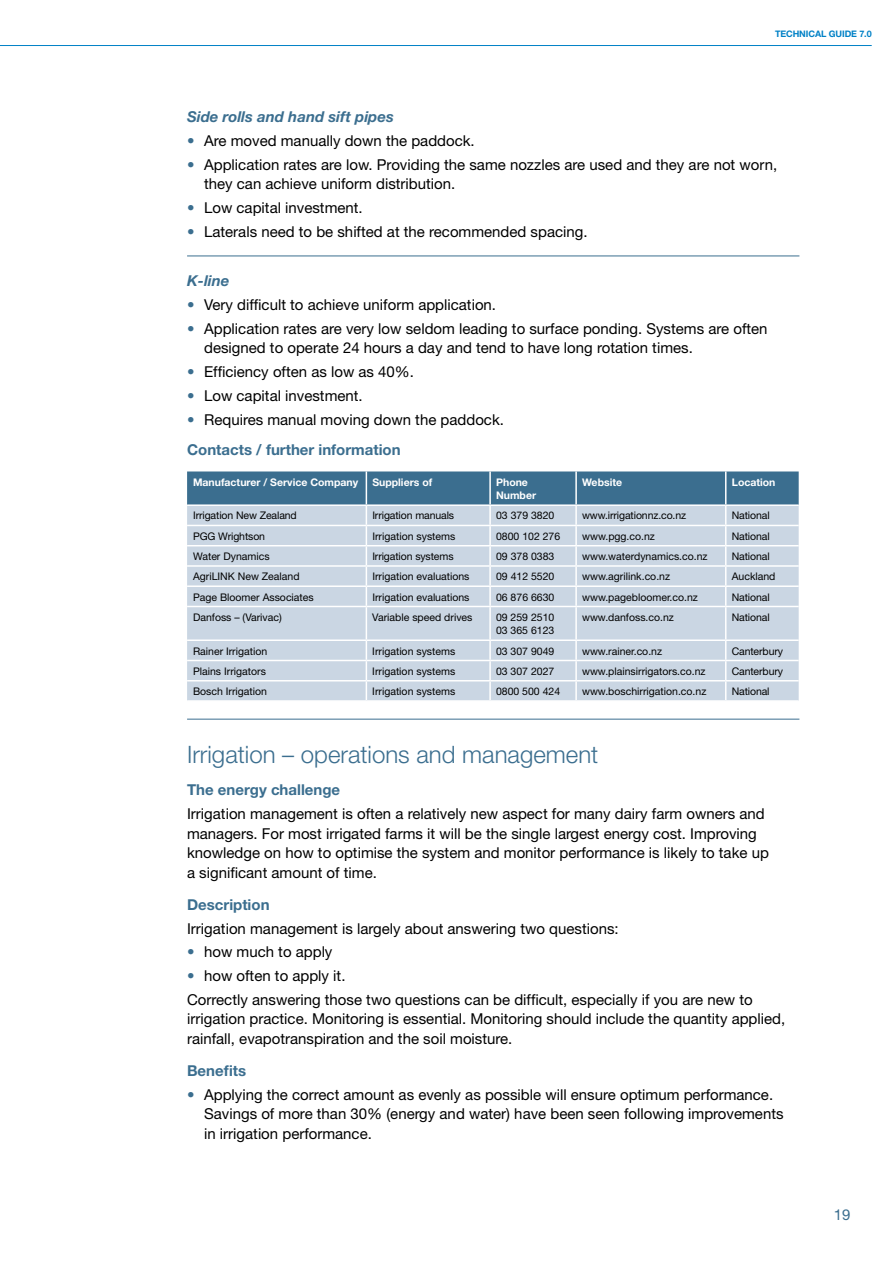
<style>
.page{position:relative;width:893px;height:1263px;background:#fff}
.page>*{position:absolute;margin:0;border:0;box-sizing:border-box;transform-origin:0 0}
.t1{font:300 24px "Helvetica Neue LT";color:#3b6e8f}
.t2{font:15px/19.5px "Helvetica Neue LT";color:#000}
.t3{font:700 15px "Helvetica Neue LT";color:#3b6e8f}
.t4{font:italic 700 15px "Helvetica Neue LT";color:#3b6e8f}
.t5{font:15px "Helvetica Neue LT";color:#3b6e8f}
.t6{font:10.5px/13.5px "Helvetica Neue LT";color:#000}
.t7{font:700 10.5px/13.5px "Helvetica Neue LT";color:#fff}
.t8{font:700 9px "Helvetica Neue LT";letter-spacing:-.01em;color:#0081c6}
.s1{color:#3b6e8f}
.s2{font-weight:700;color:#3b6e8f}
</style>
<div class="page">
<hr style="left:0;top:45px;width:872px;height:1px;background:#0081c6">
<hr style="left:187px;top:256px;width:612px;height:1px;background:#3b6e8f">
<div style="left:187px;top:607px;width:612px;height:93px;background:#cad6e3"></div>
<hr style="left:725px;top:607px;width:1px;height:32px;background:#fff">
<hr style="left:726px;top:639px;width:73px;height:2px;background:#fff">
<hr style="left:726px;top:660px;width:73px;height:1px;background:#fff">
<hr style="left:726px;top:680px;width:73px;height:1px;background:#fff">
<svg style="left:725px;top:641px;width:1px;height:59px"></svg>
<svg style="left:187px;top:471px;width:612px;height:135px;background:#aabfd0"></svg>
<hr style="left:366px;top:607px;width:1px;height:32px;background:#fff">
<hr style="left:489px;top:607px;width:2px;height:32px;background:#fff">
<hr style="left:575px;top:607px;width:2px;height:32px;background:#fff">
<hr style="left:187px;top:639px;width:179px;height:2px;background:#fff">
<hr style="left:366px;top:639px;width:124px;height:2px;background:#fff">
<hr style="left:490px;top:639px;width:86px;height:2px;background:#fff">
<hr style="left:576px;top:639px;width:150px;height:2px;background:#fff">
<hr style="left:187px;top:660px;width:179px;height:1px;background:#fff">
<hr style="left:366px;top:660px;width:124px;height:1px;background:#fff">
<hr style="left:490px;top:660px;width:86px;height:1px;background:#fff">
<hr style="left:576px;top:660px;width:150px;height:1px;background:#fff">
<hr style="left:187px;top:680px;width:179px;height:1px;background:#fff">
<hr style="left:366px;top:680px;width:124px;height:1px;background:#fff">
<svg style="left:366px;top:641px;width:1px;height:59px"></svg>
<hr style="left:490px;top:680px;width:86px;height:1px;background:#fff">
<svg style="left:489px;top:641px;width:2px;height:59px"></svg>
<hr style="left:576px;top:680px;width:150px;height:1px;background:#fff">
<svg style="left:575px;top:641px;width:2px;height:59px"></svg>
<hr style="left:187px;top:719px;width:612px;height:1px;background:#3b6e8f">
<p class="t8" style="left:775px;top:28px;width:98px">TECHNICAL guide 7.0</p>
<p class="t4" style="left:187px;top:108px;width:208px">Side rolls and hand sift pipes</p>
<p class="t2" style="left:187px;top:131px;width:289px"><span class="s1">•</span> Are moved manually down the paddock.</p>
<p class="t2" style="left:204px;top:154px;width:575px;text-indent:-17px"><span class="s1">•</span> Application rates are low. Providing the same nozzles are used and they are not worn, they can achieve uniform distribution.</p>
<p class="t2" style="left:187px;top:198px;width:177px"><span class="s1">•</span> Low capital investment.</p>
<p class="t2" style="left:187px;top:221px;width:402px"><span class="s1">•</span> Laterals need to be shifted at the recommended spacing.</p>
<p class="t4" style="left:187px;top:272px;width:44px">K-line</p>
<p class="t2" style="left:187px;top:295px;width:310px"><span class="s1">•</span> Very difficult to achieve uniform application.</p>
<p class="t2" style="left:204px;top:319px;width:565px;text-indent:-17px"><span class="s1">•</span> Application rates are very low seldom leading to surface ponding. Systems are often designed to operate 24 hours a day and tend to have long rotation times.</p>
<p class="t2" style="left:187px;top:362px;width:229px"><span class="s1">•</span> Efficiency often as low as 40%.</p>
<p class="t2" style="left:187px;top:386px;width:177px"><span class="s1">•</span> Low capital investment.</p>
<p class="t2" style="left:187px;top:404px;width:318px;line-height:30.2px"><span class="s1">•</span> Requires manual moving down the paddock.<br><span class="s2">Contacts / further information</span></p>
<p class="t7" style="left:193px;top:475px;width:167px">Manufacturer / Service Company</p>
<p class="t7" style="left:372px;top:475px;width:61px">Suppliers of</p>
<p class="t7" style="left:496px;top:475px;width:42px">Phone<br>Number</p>
<p class="t7" style="left:582px;top:475px;width:42px">Website</p>
<p class="t7" style="left:732px;top:475px;width:45px">Location</p>
<p class="t6" style="left:193px;top:509px;width:105px">Irrigation New Zealand</p>
<p class="t6" style="left:372px;top:509px;width:83px">Irrigation manuals</p>
<p class="t6" style="left:496px;top:509px;width:60px">03 379 3820</p>
<p class="t6" style="left:582px;top:509px;width:106px">www.irrigationnz.co.nz</p>
<p class="t6" style="left:732px;top:509px;width:39px">National</p>
<p class="t6" style="left:193px;top:529px;width:74px">PGG Wrightson</p>
<p class="t6" style="left:372px;top:529px;width:85px">Irrigation systems</p>
<p class="t6" style="left:496px;top:529px;width:66px">0800 102 276</p>
<p class="t6" style="left:582px;top:529px;width:74px">www.pgg.co.nz</p>
<p class="t6" style="left:732px;top:529px;width:39px">National</p>
<p class="t6" style="left:193px;top:549px;width:78px">Water Dynamics</p>
<p class="t6" style="left:372px;top:549px;width:83px">Irrigation systems</p>
<p class="t6" style="left:496px;top:549px;width:60px">09 378 0383</p>
<p class="t6" style="left:582px;top:549px;width:127px">www.waterdynamics.co.nz</p>
<p class="t6" style="left:732px;top:549px;width:39px">National</p>
<p class="t6" style="left:193px;top:570px;width:108px">AgriLINK New Zealand</p>
<p class="t6" style="left:372px;top:570px;width:99px">Irrigation evaluations</p>
<p class="t6" style="left:496px;top:570px;width:60px">09 412 5520</p>
<p class="t6" style="left:582px;top:570px;width:90px">www.agrilink.co.nz</p>
<p class="t6" style="left:732px;top:570px;width:45px">Auckland</p>
<p class="t6" style="left:193px;top:590px;width:122px">Page Bloomer Associates</p>
<p class="t6" style="left:372px;top:590px;width:99px">Irrigation evaluations</p>
<p class="t6" style="left:496px;top:590px;width:60px">06 876 6630</p>
<p class="t6" style="left:582px;top:590px;width:117px">www.pagebloomer.co.nz</p>
<p class="t6" style="left:732px;top:590px;width:39px">National</p>
<p class="t6" style="left:193px;top:610px;width:90px">Danfoss – (Varivac)</p>
<p class="t6" style="left:372px;top:610px;width:102px">Variable speed drives</p>
<p class="t6" style="left:496px;top:610px;width:60px">09 259 2510<br>03 365 6123</p>
<p class="t6" style="left:582px;top:610px;width:93px">www.danfoss.co.nz</p>
<p class="t6" style="left:732px;top:610px;width:39px">National</p>
<p class="t6" style="left:193px;top:644px;width:76px">Rainer Irrigation</p>
<p class="t6" style="left:372px;top:644px;width:85px">Irrigation systems</p>
<p class="t6" style="left:496px;top:644px;width:60px">03 307 9049</p>
<p class="t6" style="left:582px;top:644px;width:82px">www.rainer.co.nz</p>
<p class="t6" style="left:732px;top:644px;width:53px">Canterbury</p>
<p class="t6" style="left:193px;top:664px;width:74px">Plains Irrigators</p>
<p class="t6" style="left:372px;top:664px;width:85px">Irrigation systems</p>
<p class="t6" style="left:496px;top:664px;width:60px">03 307 2027</p>
<p class="t6" style="left:582px;top:664px;width:125px">www.plainsirrigators.co.nz</p>
<p class="t6" style="left:732px;top:664px;width:53px">Canterbury</p>
<p class="t6" style="left:193px;top:684px;width:76px">Bosch Irrigation</p>
<p class="t6" style="left:372px;top:684px;width:85px">Irrigation systems</p>
<p class="t6" style="left:496px;top:684px;width:66px">0800 500 424</p>
<p class="t6" style="left:582px;top:684px;width:126px">www.boschirrigation.co.nz</p>
<p class="t6" style="left:732px;top:684px;width:39px">National</p>
<h1 class="t1" style="left:187px;top:740px;width:413px">Irrigation – operations and management</h1>
<p class="t3" style="left:187px;top:781px;width:155px">The energy challenge</p>
<p class="t2" style="left:187px;top:804px;width:583px">Irrigation management is often a relatively new aspect for many dairy farm owners and managers. For most irrigated farms it will be the single largest energy cost. Improving knowledge on how to optimise the system and monitor performance is likely to take up a significant amount of time.</p>
<p class="t3" style="left:187px;top:895px;width:84px">Description</p>
<p class="t2" style="left:187px;top:918px;width:433px">Irrigation management is largely about answering two questions:</p>
<p class="t2" style="left:187px;top:942px;width:147px"><span class="s1">•</span> how much to apply</p>
<p class="t2" style="left:187px;top:964px;width:567px;line-height:23.7px"><span class="s1">•</span> how often to apply it.<br>Correctly answering those two questions can be difficult, especially if you are new to</p>
<p class="t2" style="left:187px;top:1009px;width:600px">irrigation practice. Monitoring is essential. Monitoring should include the quantity applied, rainfall, evapotranspiration and the soil moisture.</p>
<p class="t3" style="left:187px;top:1061px;width:61px">Benefits</p>
<p class="t2" style="left:204px;top:1085px;width:581px;text-indent:-17px"><span class="s1">•</span> Applying the correct amount as evenly as possible will ensure optimum performance.<br>Savings of more than 30% (energy and water) have been seen following improvements in irrigation performance.</p>
<p class="t5" style="left:834px;top:1206px;width:18px">19</p>
</div>
